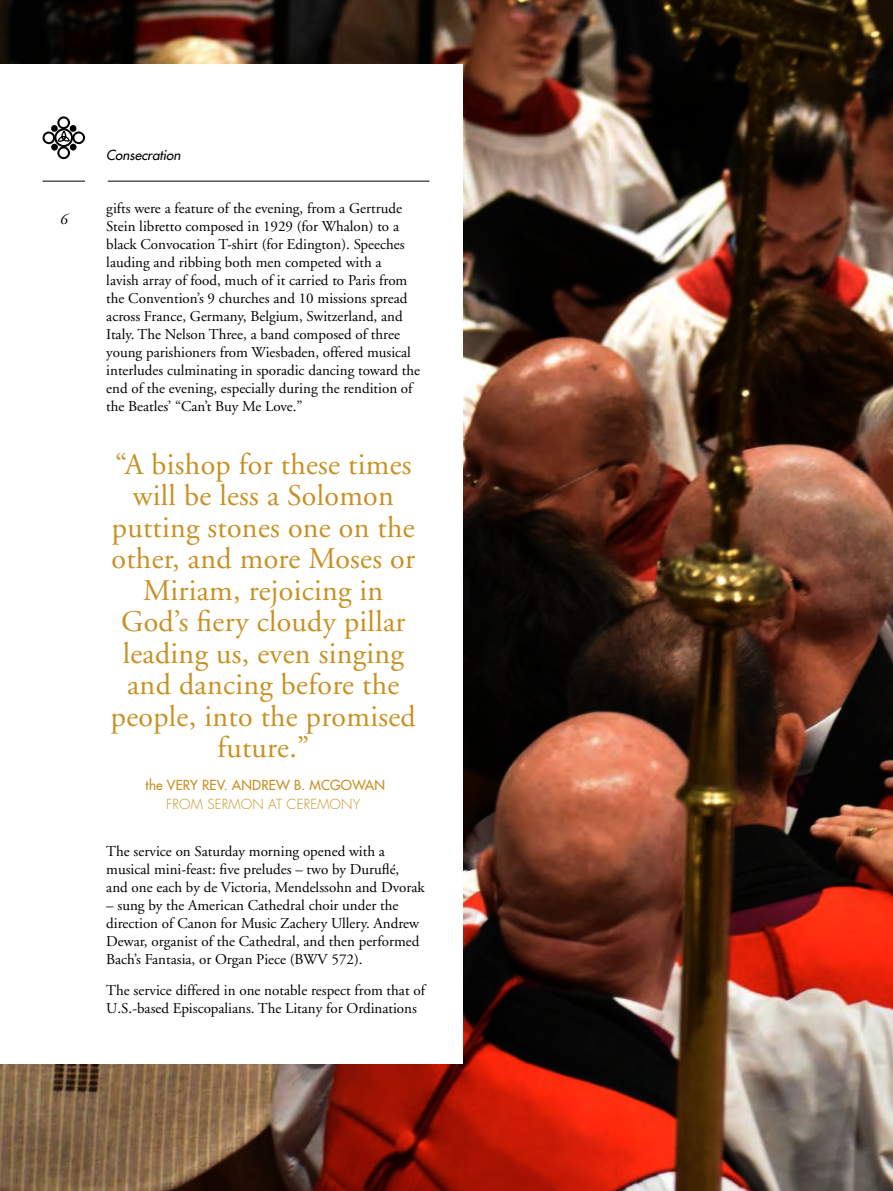
<style>
.page{position:relative;width:893px;height:1191px;background:#fff}
.page>*{position:absolute;margin:0;border:0;box-sizing:border-box;transform-origin:0 0}
.text{font:30px/31.5px "Adobe Garamond LT";letter-spacing:.01em;color:#c79123;text-align:center}
.Normal__Web{font:15px/18px "Adobe Garamond LT";color:#000}
.t1{font:italic 15px "Adobe Garamond LT";color:#000}
.text-2{font:13.5px/19.5px "Futura LT";letter-spacing:.01em;color:#c79123;text-align:center}
.t2{font:italic 13.5px "Futura LT";color:#000}
.s1{font-weight:300}
</style>
<div class="page">
<img style="left:0;top:0;width:893px;height:1191px">
<div style="left:0;top:64px;width:462px;height:999px;background:#fff"></div>
<hr style="left:43px;top:181px;width:42px;height:1px;background:#000">
<hr style="left:108px;top:181px;width:321px;height:1px;background:#000">
<svg style="left:42px;top:116px;width:43px;height:43px"></svg>
<p class="t1" style="left:60px;top:210px;width:9px">6</p>
<p class="t2" style="left:106px;top:147px;width:76px">Consecration</p>
<p class="Normal__Web" style="left:106px;top:199px;width:315px">gifts were a feature of the evening, from a Gertrude Stein libretto composed in 1929 (for Whalon) to a black Convocation T-shirt (for Edington). Speeches lauding and ribbing both men competed with a<br>lavish array of food, much of it carried to Paris from the Convention’s 9 churches and 10 missions spread across France, Germany, Belgium, Switzerland, and Italy. The Nelson Three, a band composed of three young parishioners from Wiesbaden, offered musical interludes culminating in sporadic dancing toward the end of the evening, especially during the rendition of the Beatles’ “Can’t Buy Me Love.”</p>
<p class="text" style="left:111px;top:448px;width:306px">“A bishop for these times will be less a Solomon putting stones one on the other, and more Moses or<br>Miriam, rejoicing in<br>God’s fiery cloudy pillar leading us, even singing and dancing before the people, into the promised future.”</p>
<p class="text-2" style="left:146px;top:775px;width:241px">the VERY REV. ANDREW B. MCGOWAN<br><span class="s1">FROM SERMON AT CEREMONY</span></p>
<p class="Normal__Web" style="left:106px;top:842px;width:320px">The service on Saturday morning opened with a musical mini-feast: five preludes – two by Duruflé, and one each by de Victoria, Mendelssohn and Dvorak</p>
<p class="Normal__Web" style="left:106px;top:896px;width:315px">– sung by the American Cathedral choir under the direction of Canon for Music Zachery Ullery. Andrew Dewar, organist of the Cathedral, and then performed Bach’s Fantasia, or Organ Piece (BWV 572).</p>
<p class="Normal__Web" style="left:106px;top:981px;width:320px">The service differed in one notable respect from that of<br>U.S.-based Episcopalians. The Litany for Ordinations</p>
</div>
